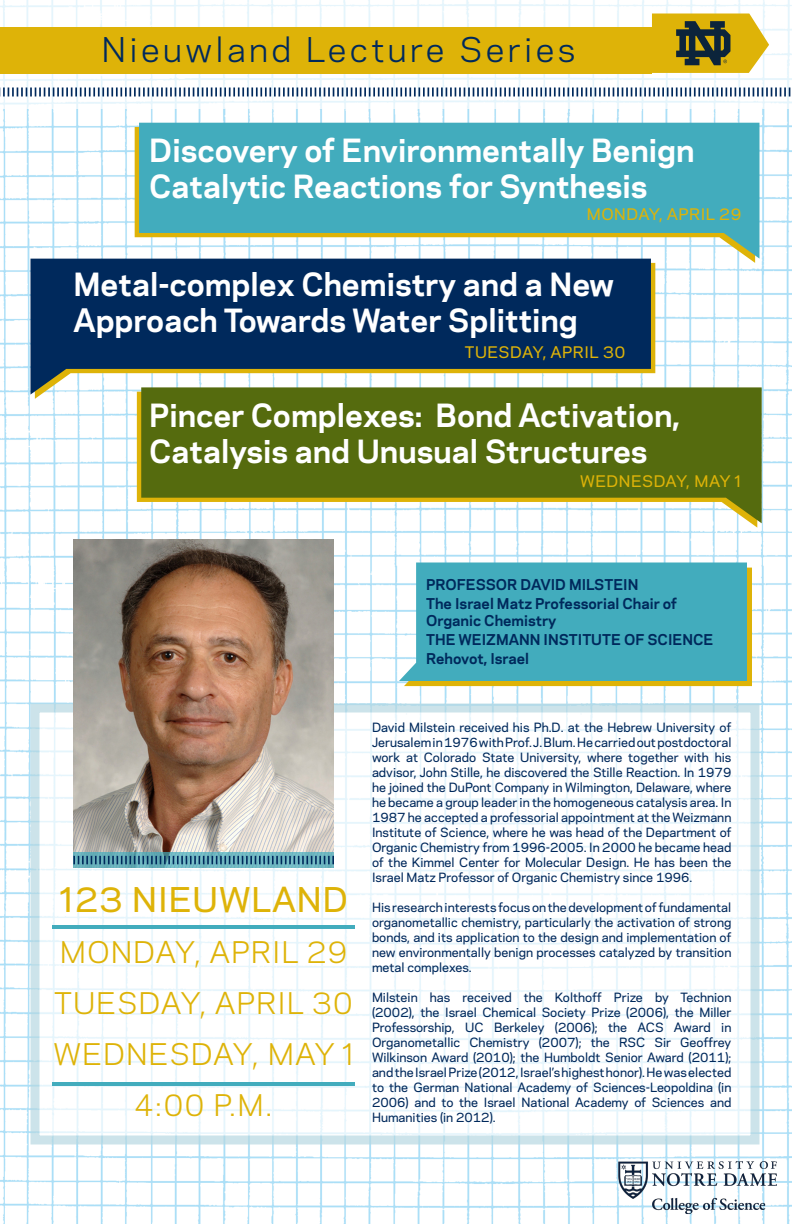
<style>
.page{position:relative;width:792px;height:1224px;background:#fff}
.page>*{position:absolute;margin:0;border:0;box-sizing:border-box;transform-origin:0 0}
.t1{font:32px "Galaxie Polaris";letter-spacing:.1em;color:#00295c}
.t2{font:500 32px "Galaxie Polaris";letter-spacing:.03em;color:#deb308}
.t3{font:700 30px/36px "Galaxie Polaris";color:#fff}
.t4{font:28px "Galaxie Polaris";letter-spacing:.03em;color:#deb308}
.t5{font:500 15px "Galaxie Polaris";letter-spacing:.03em;color:#deb308}
.t6{font:700 14px "Galaxie Polaris";color:#00295c}
.t7{font:500 12px/15px "Galaxie Polaris";color:#00295c;text-align:justify}
</style>
<div class="page">
<img style="left:0;top:109px;width:792px;height:1115px">
<svg style="left:139px;top:123px;width:621px;height:136px;background:#61b7c0"></svg>
<div style="left:404px;top:568px;width:348px;height:118px;background:#deb308"></div>
<div style="left:399px;top:562px;width:348px;height:119px;background:#42acbd"></div>
<div style="left:30px;top:704px;width:730px;height:440px;background:#fff;border:9px solid #b6d8e2"></div>
<svg style="left:0;top:0;width:792px;height:109px"></svg>
<div style="left:0;top:27px;width:652px;height:46px;background:#deb308"></div>
<img style="left:618px;top:1162px;width:159px;height:52px">
<svg style="left:595px;top:14px;width:174px;height:59px"></svg>
<svg style="left:0;top:88px;width:792px;height:8px"></svg>
<img style="left:73px;top:540px;width:261px;height:312px">
<svg style="left:73px;top:852px;width:261px;height:15px;background:#69b0bb"></svg>
<svg style="left:73px;top:856px;width:261px;height:8px;background:#438099"></svg>
<hr style="left:52px;top:925px;width:303px;height:3px;background:#42acbd">
<hr style="left:52px;top:1083px;width:303px;height:3px;background:#42acbd">
<svg style="left:30px;top:259px;width:621px;height:136px;background:#23456b"></svg>
<svg style="left:137px;top:392px;width:620px;height:136px"></svg>
<svg style="left:141px;top:387px;width:621px;height:136px;background:#718332"></svg>
<p class="t1" style="left:102px;top:25px;width:475px">Nieuwland Lecture Series</p>
<p class="t3" style="left:149px;top:131px;width:547px">Discovery of Environmentally Benign<br>Catalytic Reactions for Synthesis</p>
<p class="t5" style="left:587px;top:203px;width:156px">MONDAY, APRIL 29</p>
<p class="t3" style="left:73px;top:265px;width:542px">Metal-complex Chemistry and a New</p>
<p class="t3" style="left:73px;top:301px;width:506px">Approach Towards Water Splitting</p>
<p class="t5" style="left:465px;top:340px;width:162px">TUESDAY, APRIL 30</p>
<p class="t3" style="left:149px;top:395px;width:532px">Pincer Complexes: Bond Activation,</p>
<p class="t3" style="left:149px;top:431px;width:500px">Catalysis and Unusual Structures</p>
<p class="t5" style="left:580px;top:469px;width:163px">WEDNESDAY, MAY 1</p>
<p class="t6" style="left:426px;top:574px;width:214px">PROFESSOR DAVID MILSTEIN</p>
<p class="t6" style="left:426px;top:593px;width:252px">The Israel Matz Professorial Chair of</p>
<p class="t6" style="left:426px;top:610px;width:132px">Organic Chemistry</p>
<p class="t6" style="left:426px;top:629px;width:289px">THE WEIZMANN INSTITUTE OF SCIENCE</p>
<p class="t6" style="left:426px;top:648px;width:105px">Rehovot, Israel</p>
<p class="t2" style="left:59px;top:876px;width:290px">123 NIEUWLAND</p>
<p class="t4" style="left:60px;top:931px;width:289px">MONDAY, APRIL 29</p>
<p class="t4" style="left:54px;top:982px;width:300px">TUESDAY, APRIL 30</p>
<p class="t4" style="left:54px;top:1033px;width:302px">WEDNESDAY, MAY 1</p>
<p class="t4" style="left:135px;top:1084px;width:140px">4:00 P.M.</p>
<p class="t7" style="left:372px;top:719px;width:361px">David Milstein received his Ph.D. at the Hebrew University of Jerusalem in 1976 with Prof. J. Blum. He carried out postdoctoral work at Colorado State University, where together with his advisor, John Stille, he discovered the Stille Reaction. In 1979 he joined the DuPont Company in Wilmington, Delaware, where he became a group leader in the homogeneous catalysis area. In 1987 he accepted a professorial appointment at the Weizmann Institute of Science, where he was head of the Department of Organic Chemistry from 1996-2005. In 2000 he became head of the Kimmel Center for Molecular Design. He has been the Israel Matz Professor of Organic Chemistry since 1996.</p>
<p class="t7" style="left:372px;top:899px;width:361px">His research interests focus on the development of fundamental organometallic chemistry, particularly the activation of strong bonds, and its application to the design and implementation of new environmentally benign processes catalyzed by transition metal complexes.</p>
<p class="t7" style="left:372px;top:989px;width:361px">Milstein has received the Kolthoff Prize by Technion (2002), the Israel Chemical Society Prize (2006), the Miller</p>
<p class="t7" style="left:372px;top:1019px;width:361px">Professorship, UC Berkeley (2006); the ACS Award in Organometallic Chemistry (2007); the RSC Sir Geoffrey Wilkinson Award (2010); the Humboldt Senior Award (2011); and the Israel Prize (2012, Israel’s highest honor). He was elected to the German National Academy of Sciences-Leopoldina (in 2006) and to the Israel National Academy of Sciences and Humanities (in 2012).</p>
</div>
